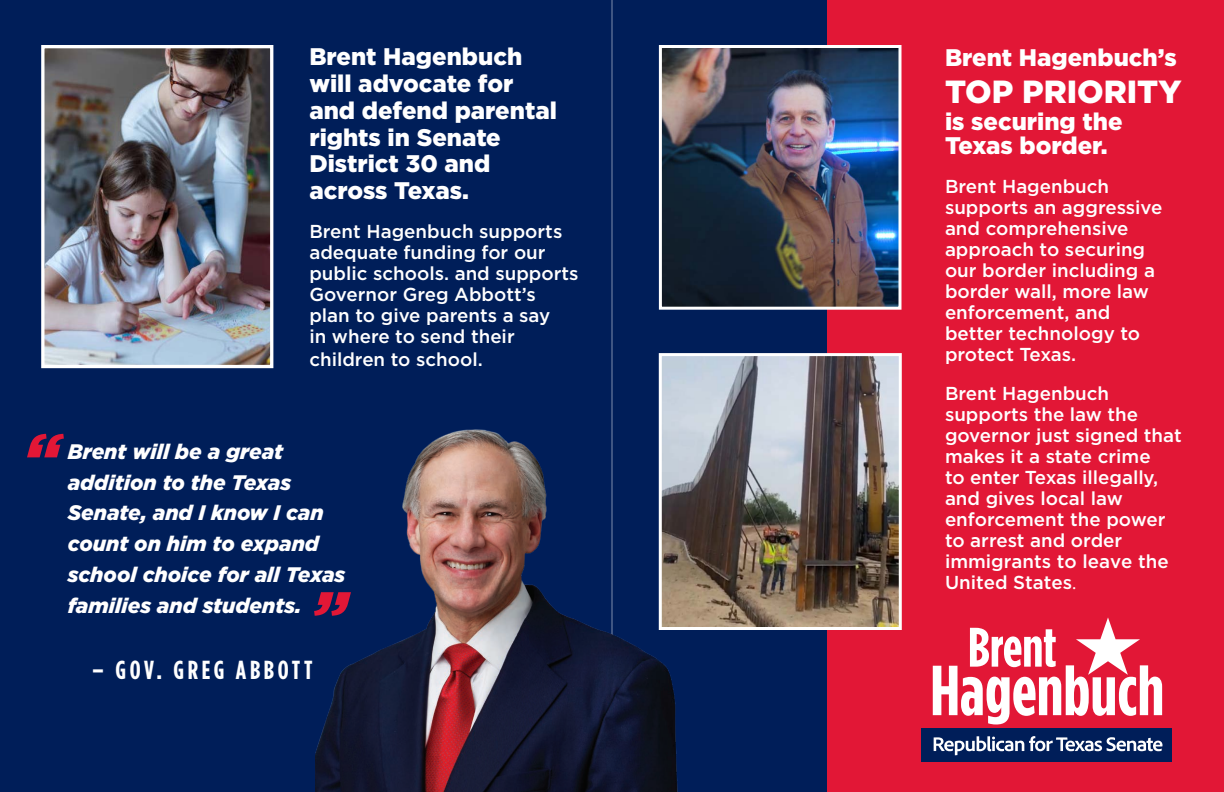
<style>
.page{position:relative;width:1224px;height:792px;background:#fff}
.page>*{position:absolute;margin:0;border:0;box-sizing:border-box;transform-origin:0 0}
.t1{font:900 32px "Gotham";color:#fff}
.t2{font:700 26.1px "Gotham Condensed";letter-spacing:.14em;color:#fff}
.t3{font:900 24px/26.8px "Gotham";color:#fff}
.t4{font:italic 900 21px/30.8px "Gotham";color:#fff}
.t5{font:500 18.7px/21px "Gotham";color:#fff}
.s1{font-family:"Minion Pro";font-weight:400}
</style>
<div class="page">
<div style="left:821px;top:0;width:403px;height:792px;background:#e21736"></div>
<div style="left:0;top:0;width:826px;height:792px;background:#001e59"></div>
<hr style="left:612px;top:0;width:1px;height:792px;background:#fff">
<img style="left:315px;top:396px;width:363px;height:396px">
<img style="left:45px;top:49px;width:224px;height:315px">
<div style="left:41px;top:45px;width:232px;height:323px;border:3px solid #fff"></div>
<svg style="left:314px;top:592px;width:37px;height:24px"></svg>
<svg style="left:27px;top:434px;width:37px;height:23px"></svg>
<img style="left:663px;top:357px;width:235px;height:269px">
<div style="left:659px;top:353px;width:243px;height:277px;border:3px solid #fff"></div>
<img style="left:663px;top:49px;width:235px;height:257px">
<div style="left:659px;top:45px;width:243px;height:265px;border:3px solid #fff"></div>
<div style="left:922px;top:729px;width:250px;height:33px;background:#001e59"></div>
<svg style="left:933px;top:617px;width:229px;height:107px"></svg>
<svg style="left:934px;top:736px;width:228px;height:19px"></svg>
<p class="t3" style="left:309px;top:43px;width:249px">Brent Hagenbuch will advocate for and defend parental rights in Senate<br>District 30 and across Texas.</p>
<p class="t5" style="left:309px;top:221px;width:271px">Brent Hagenbuch supports adequate funding for our public schools. and supports<br>Governor Greg Abbott’s plan to give parents a say<br>in where to send their</p>
<p class="t5" style="left:309px;top:349px;width:175px">children to school.</p>
<p class="t4" style="left:68px;top:436px;width:279px">Brent will be a great addition to the Texas<br>Senate, and I know I can count on him to expand school choice for all Texas families and students.</p>
<h2 class="t2" style="left:92px;top:655px;width:222px">– GOV. GREG ABBOTT</h2>
<p class="t3" style="left:945px;top:44px;width:233px">Brent Hagenbuch’s</p>
<h1 class="t1" style="left:945px;top:69px;width:238px">TOP PRIORITY</h1>
<p class="t3" style="left:945px;top:108px;width:179px;line-height:24.8px">is securing the<br>Texas border.</p>
<p class="t5" style="left:945px;top:176px;width:219px">Brent Hagenbuch supports an aggressive and comprehensive approach to securing our border including a border wall, more law enforcement, and better technology to protect Texas.</p>
<p class="t5" style="left:945px;top:383px;width:238px">Brent Hagenbuch supports the law the governor just signed that makes it a state crime<br>to enter Texas illegally, and gives local law enforcement the power to arrest and order immigrants to leave the<br>United States<span class="s1">.</span></p>
</div>
